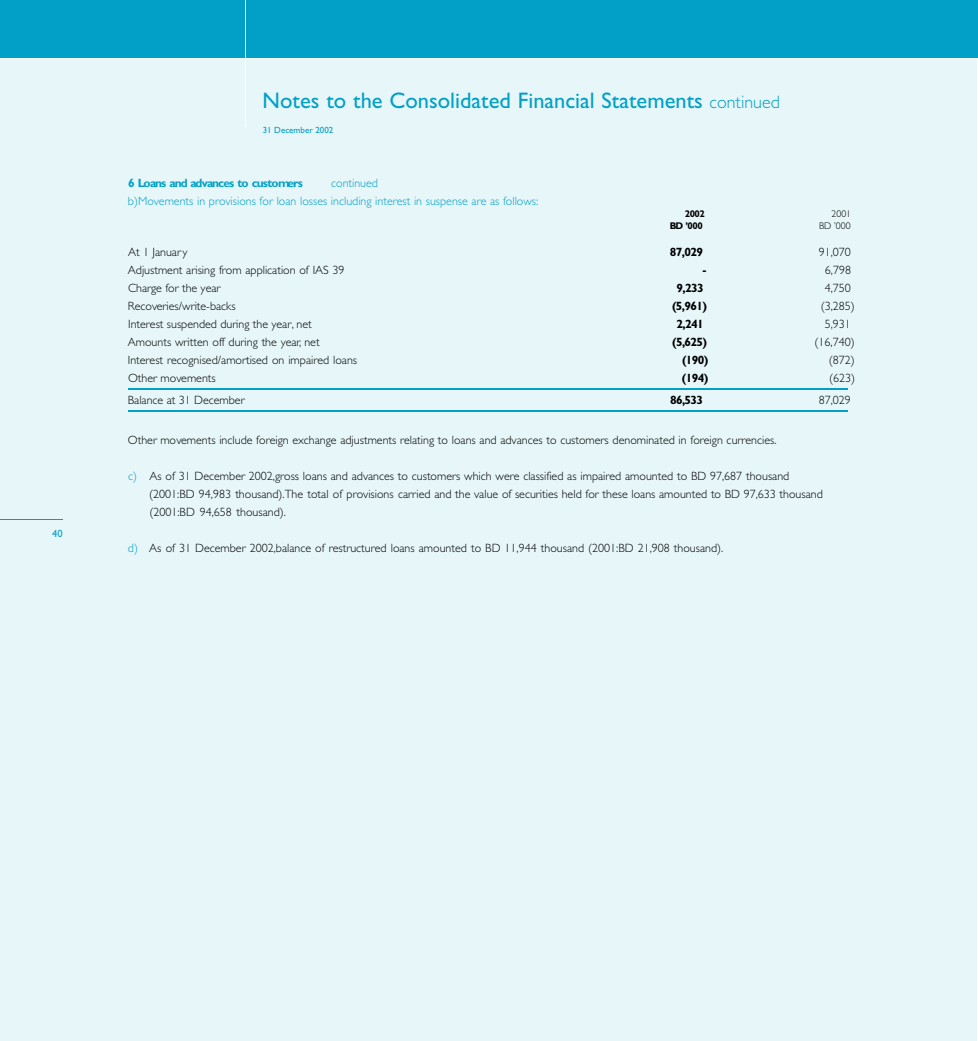
<style>
.page{position:relative;width:978px;height:1041px;background:#fff}
.page>*{position:absolute;margin:0;border:0;box-sizing:border-box;transform-origin:0 0}
.t1{font:22.5px "Gill Sans";color:#02a0c6}
.t2{font:300 12px/18px "Gill Sans";color:#000}
.t3{font:300 12px/18px "Gill Sans";color:#02a0c6}
.t4{font:700 12px "Gill Sans";color:#000}
.t5{font:700 12px "Gill Sans";color:#02a0c6}
.t6{font:10.5px "Gill Sans";color:#02a0c6}
.t7{font:700 9.75px "Gill Sans";color:#000}
.t8{font:300 9.75px "Gill Sans";color:#000}
.t9{font:9px "Gill Sans";color:#02a0c6}
.s1{font-weight:300;font-size:18px}
.s2{color:#02a0c6}
</style>
<div class="page">
<div style="left:0;top:0;width:977px;height:1041px;background:#e6f6f9"></div>
<div style="left:0;top:0;width:978px;height:58px;background:#02a0c6"></div>
<hr style="left:245px;top:0;width:1px;height:126px;background:#fff">
<hr style="left:0;top:519px;width:63px;height:1px;background:#02a0c6">
<hr style="left:128px;top:388px;width:720px;height:1px;background:#02a0c6">
<hr style="left:128px;top:410px;width:720px;height:1px;background:#02a0c6">
<p class="t6" style="left:52px;top:530px;width:12px">40</p>
<h1 class="t1" style="left:263px;top:92px;width:519px">Notes to the Consolidated Financial Statements <span class="s1">continued</span></h1>
<p class="t9" style="left:263px;top:127px;width:72px">31 December 2002</p>
<p class="t5" style="left:128px;top:179px;width:176px">6 Loans and advances to customers</p>
<p class="t3" style="left:128px;top:175px;width:412px;text-indent:203px">continued<br>b)Movements in provisions for loan losses including interest in suspense are as follows:</p>
<p class="t7" style="left:685px;top:210px;width:21px">2002</p>
<p class="t8" style="left:832px;top:210px;width:21px">2001</p>
<p class="t7" style="left:670px;top:222px;width:34px">BD ’000</p>
<p class="t8" style="left:819px;top:222px;width:33px">BD ’000</p>
<p class="t2" style="left:128px;top:244px;width:61px">At 1 Januar y</p>
<p class="t4" style="left:670px;top:248px;width:34px">87,029</p>
<p class="t2" style="left:819px;top:244px;width:34px">91,070</p>
<p class="t2" style="left:128px;top:262px;width:218px">Adjustment arising from application of IAS 39</p>
<p class="t4" style="left:702px;top:266px;width:5px">-</p>
<p class="t2" style="left:825px;top:262px;width:28px">6,798</p>
<p class="t2" style="left:128px;top:280px;width:94px">Charge for the year</p>
<p class="t4" style="left:677px;top:284px;width:28px">9,233</p>
<p class="t2" style="left:825px;top:280px;width:28px">4,750</p>
<p class="t2" style="left:128px;top:298px;width:109px">Recoveries/write-backs</p>
<p class="t4" style="left:672px;top:302px;width:36px">(5,961)</p>
<p class="t2" style="left:821px;top:298px;width:36px">(3,285)</p>
<p class="t2" style="left:128px;top:316px;width:185px">Interest suspended during the year, net</p>
<p class="t4" style="left:677px;top:320px;width:28px">2,241</p>
<p class="t2" style="left:825px;top:316px;width:28px">5,931</p>
<p class="t2" style="left:128px;top:334px;width:193px">Amounts written off during the year, net</p>
<p class="t4" style="left:672px;top:338px;width:36px">(5,625)</p>
<p class="t2" style="left:815px;top:334px;width:42px">(16,740)</p>
<p class="t2" style="left:128px;top:352px;width:231px">Interest recognised/amortised on impaired loans</p>
<p class="t4" style="left:682px;top:356px;width:27px">(190)</p>
<p class="t2" style="left:829px;top:352px;width:27px">(872)</p>
<p class="t2" style="left:128px;top:370px;width:89px">Other movements</p>
<p class="t4" style="left:682px;top:374px;width:27px">(194)</p>
<p class="t2" style="left:829px;top:370px;width:27px">(623)</p>
<p class="t2" style="left:128px;top:392px;width:118px">Balance at 31 December</p>
<p class="t4" style="left:670px;top:396px;width:34px">86,533</p>
<p class="t2" style="left:819px;top:392px;width:34px">87,029</p>
<p class="t2" style="left:128px;top:432px;width:650px">Other movements include foreign exchange adjustments relating to loans and advances to customers denominated in foreign currencies.</p>
<p class="t2" style="left:149px;top:468px;width:675px;text-indent:-21px"><span class="s2">c)</span> As of 31 December 2002,gross loans and advances to customers which were classified as impaired amounted to BD 97,687 thousand (2001:BD 94,983 thousand).The total of provisions carried and the value of securities held for these loans amounted to BD 97,633 thousand (2001:BD 94,658 thousand).</p>
<p class="t2" style="left:128px;top:540px;width:597px"><span class="s2">d)</span> As of 31 December 2002,balance of restructured loans amounted to BD 11,944 thousand (2001:BD 21,908 thousand).</p>
</div>
